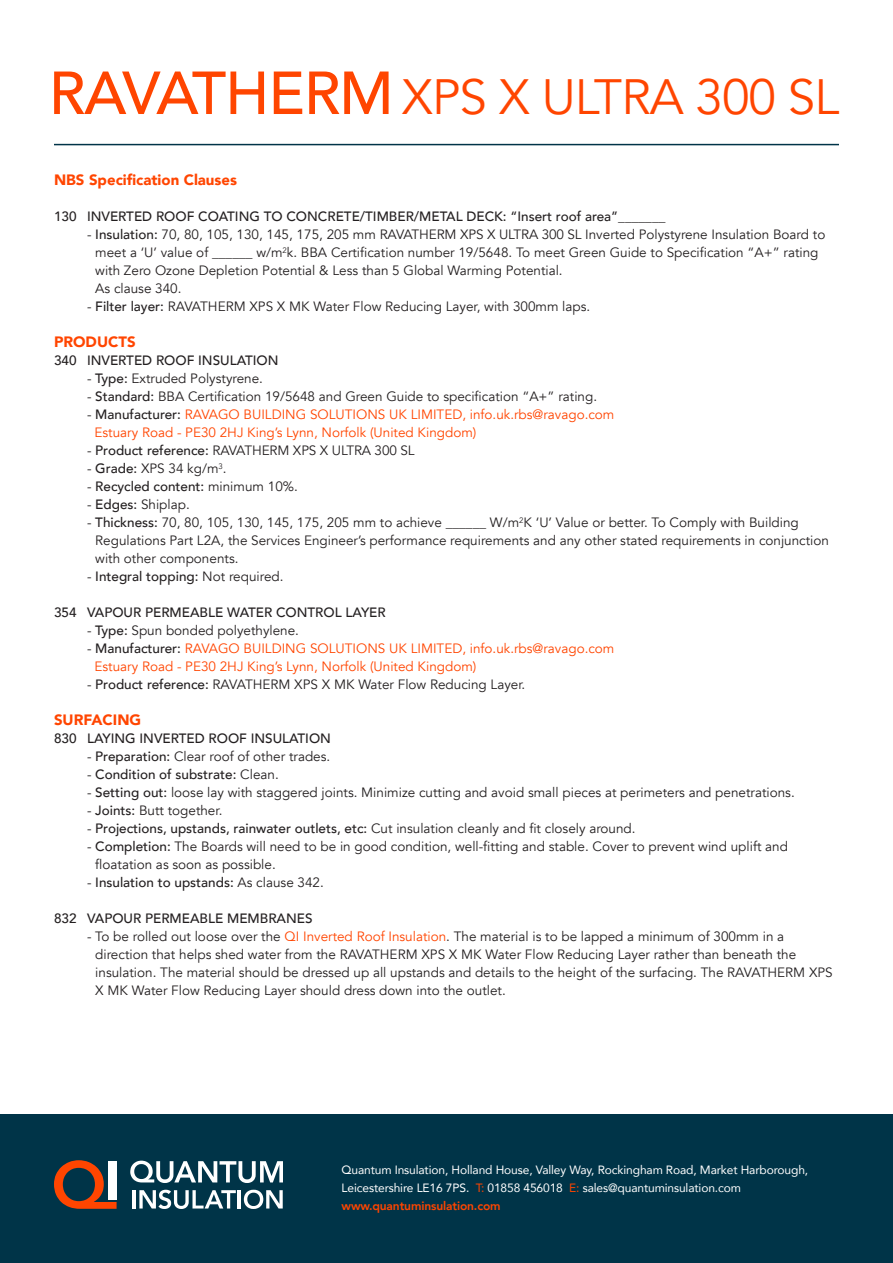
<style>
.page{position:relative;width:893px;height:1263px;background:#fff}
.page>*{position:absolute;margin:0;border:0;box-sizing:border-box;transform-origin:0 0}
.t1{font:49.5px "Avenir";letter-spacing:-.02em;color:#ff4500}
.t2{font:900 15px "Avenir";color:#ff4500}
.t3{font:13.5px/18px "Avenir";color:#231f20}
.t4{font:500 13.5px "Avenir";color:#231f20}
.t5{font:13.5px "Avenir";color:#ff4500}
.t6{font:12px/18px "Avenir";letter-spacing:-.01em;color:#fff}
.s1{font-weight:500;font-size:60px}
.s2{font-weight:500}
.s3{color:#231f20}
.s4{font-weight:500;color:#231f20}
.s5{font-weight:400}
.s6{color:#ff4500}
.s7{font-weight:800;color:#ff4500}
</style>
<div class="page">
<div style="left:0;top:1114px;width:893px;height:149px;background:#003448"></div>
<svg style="left:130px;top:1160px;width:153px;height:23px"></svg>
<hr style="left:132px;top:1190px;width:4px;height:18px;background:#fff">
<svg style="left:139px;top:1190px;width:97px;height:19px"></svg>
<hr style="left:238px;top:1190px;width:3px;height:18px;background:#fff">
<svg style="left:244px;top:1190px;width:39px;height:19px"></svg>
<svg style="left:54px;top:1160px;width:63px;height:49px"></svg>
<div style="left:108px;top:1161px;width:9px;height:38px;background:#fff"></div>
<hr style="left:54px;top:144px;width:785px;height:1px;background:#003448">
<h1 class="t1" style="left:49px;top:67px;width:792px"><span class="s1">RAVATHERM</span> XPS X ULTRA 300 SL</h1>
<p class="t2" style="left:54px;top:167px;width:185px">NBS Specification Clauses</p>
<p class="t4" style="left:54px;top:205px;width:613px">130 INVERTED ROOF COATING TO CONCRETE/TIMBER/METAL DECK: “Insert roof area”_______</p>
<p class="t3" style="left:95px;top:226px;width:732px;text-indent:-8px">- <span class="s2">Insulation:</span> 70, 80, 105, 130, 145, 175, 205 mm RAVATHERM XPS X ULTRA 300 SL Inverted Polystyrene Insulation Board to meet a ‘U’ value of ______ w/m<sup>2</sup>k. BBA Certification number 19/5648. To meet Green Guide to Specification “A+” rating with Zero Ozone Depletion Potential &amp; Less than 5 Global Warming Potential.<br>As clause 340.</p>
<p class="t3" style="left:87px;top:298px;width:505px">- <span class="s2">Filter layer:</span> RAVATHERM XPS X MK Water Flow Reducing Layer, with 300mm laps.</p>
<p class="t2" style="left:54px;top:329px;width:83px">PRODUCTS</p>
<p class="t4" style="left:54px;top:349px;width:226px">340 INVERTED ROOF INSULATION</p>
<p class="t3" style="left:87px;top:370px;width:178px">- <span class="s2">Type:</span> Extruded Polystyrene.</p>
<p class="t3" style="left:87px;top:388px;width:512px">- <span class="s2">Standard:</span> BBA Certification 19/5648 and Green Guide to specification “A+” rating.</p>
<p class="t5" style="left:87px;top:406px;width:529px"><span class="s3">-</span> <span class="s4">Manufacturer:</span> RAVAGO BUILDING SOLUTIONS UK LIMITED, info.uk.rbs@ravago.com</p>
<p class="t5" style="left:94px;top:424px;width:383px">Estuary Road - PE30 2HJ King’s Lynn, Norfolk (United Kingdom)</p>
<p class="t3" style="left:87px;top:442px;width:329px">- <span class="s2">Product reference:</span> RAVATHERM XPS X ULTRA 300 SL</p>
<p class="t3" style="left:87px;top:460px;width:141px">- <span class="s2">Grade:</span> XPS 34 kg/m<sup>3</sup>.</p>
<p class="t4" style="left:87px;top:475px;width:212px"><span class="s5">-</span> Recycled content: <span class="s5">minimum 10%.</span></p>
<p class="t3" style="left:87px;top:496px;width:104px">- <span class="s2">Edges:</span> Shiplap.</p>
<p class="t3" style="left:95px;top:514px;width:735px;text-indent:-8px">- <span class="s2">Thickness:</span> 70, 80, 105, 130, 145, 175, 205 mm to achieve ______ W/m<sup>2</sup>K ‘U’ Value or better. To Comply with Building<br>Regulations Part L2A, the Services Engineer’s performance requirements and any other stated requirements in conjunction with other components.</p>
<p class="t4" style="left:87px;top:565px;width:198px"><span class="s5">-</span> Integral topping: <span class="s5">Not required.</span></p>
<p class="t4" style="left:54px;top:601px;width:333px">354 VAPOUR PERMEABLE WATER CONTROL LAYER</p>
<p class="t3" style="left:87px;top:622px;width:214px">- <span class="s2">Type:</span> Spun bonded polyethylene.</p>
<p class="t5" style="left:87px;top:640px;width:529px"><span class="s3">-</span> <span class="s4">Manufacturer:</span> RAVAGO BUILDING SOLUTIONS UK LIMITED, info.uk.rbs@ravago.com</p>
<p class="t5" style="left:94px;top:658px;width:383px">Estuary Road - PE30 2HJ King’s Lynn, Norfolk (United Kingdom)</p>
<p class="t3" style="left:87px;top:676px;width:440px">- <span class="s2">Product reference:</span> RAVATHERM XPS X MK Water Flow Reducing Layer.</p>
<p class="t2" style="left:54px;top:707px;width:89px">SURFACING</p>
<p class="t4" style="left:54px;top:727px;width:279px">830 LAYING INVERTED ROOF INSULATION</p>
<p class="t3" style="left:87px;top:748px;width:245px">- <span class="s2">Preparation:</span> Clear roof of other trades.</p>
<p class="t4" style="left:87px;top:763px;width:193px"><span class="s5">-</span> Condition of substrate: <span class="s5">Clean.</span></p>
<p class="t3" style="left:87px;top:784px;width:709px">- <span class="s2">Setting out:</span> loose lay with staggered joints. Minimize cutting and avoid small pieces at perimeters and penetrations.</p>
<p class="t3" style="left:87px;top:802px;width:137px">- <span class="s2">Joints:</span> Butt together.</p>
<p class="t4" style="left:87px;top:817px;width:550px"><span class="s5">-</span> Projections, upstands, rainwater outlets, etc: <span class="s5">Cut insulation cleanly and fit closely around.</span></p>
<p class="t3" style="left:95px;top:838px;width:694px;text-indent:-8px">- <span class="s2">Completion:</span> The Boards will need to be in good condition, well-fitting and stable. Cover to prevent wind uplift and floatation as soon as possible.</p>
<p class="t4" style="left:87px;top:871px;width:238px"><span class="s5">-</span> Insulation to upstands: <span class="s5">As clause 342.</span></p>
<p class="t4" style="left:54px;top:907px;width:260px">832 VAPOUR PERMEABLE MEMBRANES</p>
<p class="t3" style="left:95px;top:928px;width:739px;text-indent:-8px">- To be rolled out loose over the <span class="s6">QI Inverted Roof Insulation</span>. The material is to be lapped a minimum of 300mm in a direction that helps shed water from the RAVATHERM XPS X MK Water Flow Reducing Layer rather than beneath the insulation. The material should be dressed up all upstands and details to the height of the surfacing. The RAVATHERM XPS X MK Water Flow Reducing Layer should dress down into the outlet.</p>
<p class="t6" style="left:342px;top:1160px;width:468px">Quantum Insulation, Holland House, Valley Way, Rockingham Road, Market Harborough,<br>Leicestershire LE16 7PS. <span class="s6">T:</span> 01858 456018 <span class="s6">E:</span> sales@quantuminsulation.com <span class="s7">www.quantuminsulation.com</span></p>
</div>
